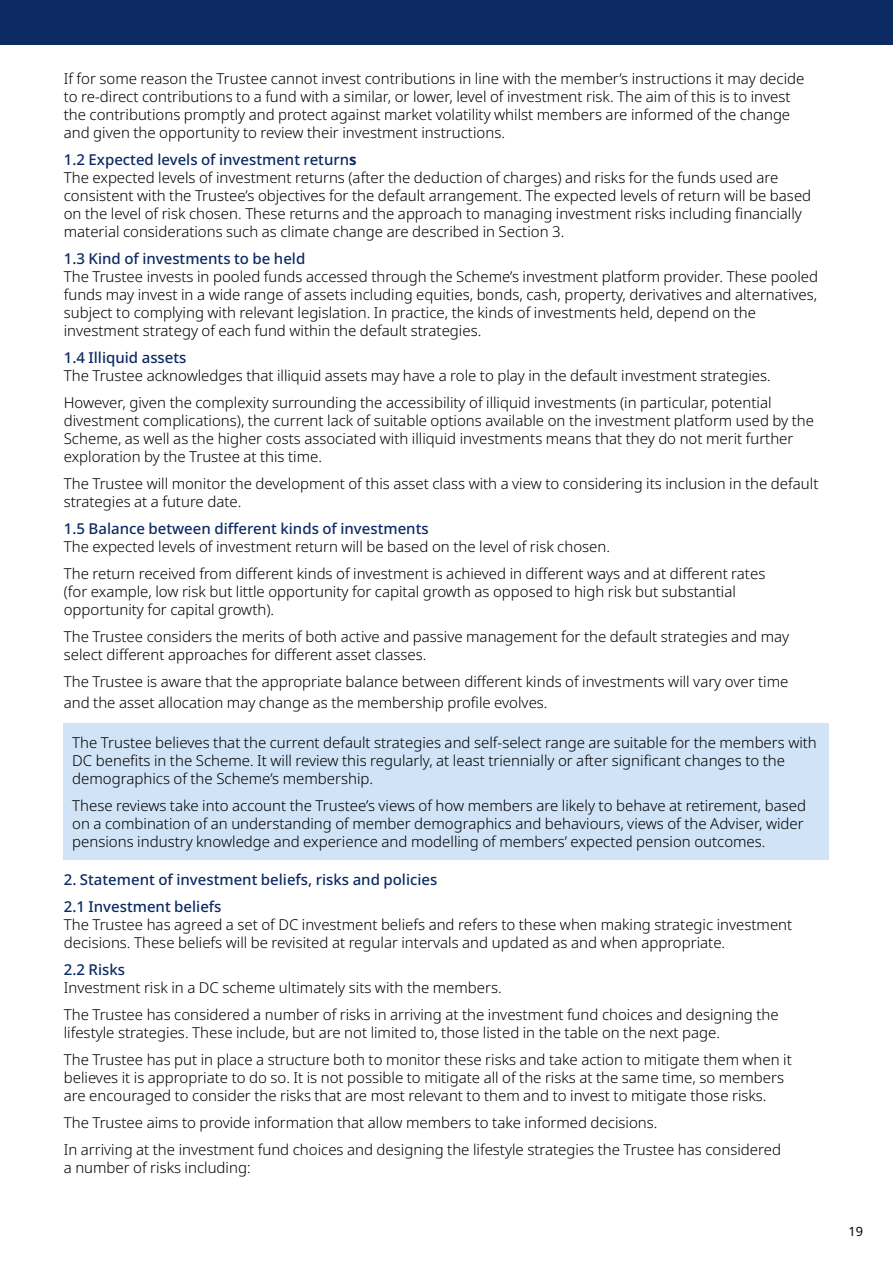
<style>
.page{position:relative;width:893px;height:1263px;background:#fff}
.page>*{position:absolute;margin:0;border:0;box-sizing:border-box;transform-origin:0 0}
._10_12_Noto_Sans_Light{font:300 15px/18px "Noto Sans";color:#000}
._10_12_Noto_Sans_Medium{font:500 15px "Noto Sans";color:#0c2a64}
.t1{font:12.75px "Noto Sans";color:#000}
.s1{font-weight:700}
</style>
<div class="page">
<div style="left:64px;top:723px;width:765px;height:136px;background:#d1e3f6"></div>
<div style="left:0;top:0;width:893px;height:45px;background:#0c2a64"></div>
<p class="_10_12_Noto_Sans_Light" style="left:64px;top:70px;width:742px">If for some reason the Trustee cannot invest contributions in line with the member’s instructions it may decide to re-direct contributions to a fund with a similar, or lower, level of investment risk. The aim of this is to invest the contributions promptly and protect against market volatility whilst members are informed of the change and given the opportunity to review their investment instructions.</p>
<p class="_10_12_Noto_Sans_Medium" style="left:64px;top:149px;width:294px">1.2 Expected levels of investment return<span class="s1">s</span></p>
<p class="_10_12_Noto_Sans_Light" style="left:64px;top:169px;width:749px">The expected levels of investment returns (after the deduction of charges) and risks for the funds used are consistent with the Trustee’s objectives for the default arrangement. The expected levels of return will be based on the level of risk chosen. These returns and the approach to managing investment risks including financially material considerations such as climate change are described in Section 3.</p>
<p class="_10_12_Noto_Sans_Medium" style="left:64px;top:248px;width:243px">1.3 Kind of investments to be held</p>
<p class="_10_12_Noto_Sans_Light" style="left:64px;top:268px;width:756px">The Trustee invests in pooled funds accessed through the Scheme’s investment platform provider. These pooled funds may invest in a wide range of assets including equities, bonds, cash, property, derivatives and alternatives, subject to complying with relevant legislation. In practice, the kinds of investments held, depend on the investment strategy of each fund within the default strategies.</p>
<p class="_10_12_Noto_Sans_Medium" style="left:64px;top:347px;width:124px">1.4 Illiquid assets</p>
<p class="_10_12_Noto_Sans_Light" style="left:64px;top:367px;width:709px">The Trustee acknowledges that illiquid assets may have a role to play in the default investment strategies.</p>
<p class="_10_12_Noto_Sans_Light" style="left:64px;top:394px;width:752px">However, given the complexity surrounding the accessibility of illiquid investments (in particular, potential divestment complications), the current lack of suitable options available on the investment platform used by the Scheme, as well as the higher costs associated with illiquid investments means that they do not merit further exploration by the Trustee at this time.</p>
<p class="_10_12_Noto_Sans_Light" style="left:64px;top:475px;width:756px">The Trustee will monitor the development of this asset class with a view to considering its inclusion in the default strategies at a future date.</p>
<p class="_10_12_Noto_Sans_Medium" style="left:64px;top:518px;width:366px">1.5 Balance between different kinds of investments</p>
<p class="_10_12_Noto_Sans_Light" style="left:64px;top:538px;width:548px">The expected levels of investment return will be based on the level of risk chosen.</p>
<p class="_10_12_Noto_Sans_Light" style="left:64px;top:565px;width:703px">The return received from different kinds of investment is achieved in different ways and at different rates (for example, low risk but little opportunity for capital growth as opposed to high risk but substantial opportunity for capital growth).</p>
<p class="_10_12_Noto_Sans_Light" style="left:64px;top:628px;width:727px">The Trustee considers the merits of both active and passive management for the default strategies and may select different approaches for different asset classes.</p>
<p class="_10_12_Noto_Sans_Light" style="left:64px;top:672px;width:726px;line-height:21px">The Trustee is aware that the appropriate balance between different kinds of investments will vary over time and the asset allocation may change as the membership profile evolves.</p>
<p class="_10_12_Noto_Sans_Light" style="left:72px;top:734px;width:746px">The Trustee believes that the current default strategies and self-select range are suitable for the members with<br>DC benefits in the Scheme. It will review this regularly, at least triennially or after significant changes to the demographics of the Scheme’s membership.</p>
<p class="_10_12_Noto_Sans_Light" style="left:72px;top:797px;width:735px">These reviews take into account the Trustee’s views of how members are likely to behave at retirement, based on a combination of an understanding of member demographics and behaviours, views of the Adviser, wider pensions industry knowledge and experience and modelling of members’ expected pension outcomes.</p>
<p class="_10_12_Noto_Sans_Medium" style="left:64px;top:869px;width:375px">2. Statement of investment beliefs, risks and policies</p>
<p class="_10_12_Noto_Sans_Medium" style="left:64px;top:896px;width:159px">2.1 Investment beliefs</p>
<p class="_10_12_Noto_Sans_Light" style="left:64px;top:916px;width:730px">The Trustee has agreed a set of DC investment beliefs and refers to these when making strategic investment decisions. These beliefs will be revisited at regular intervals and updated as and when appropriate.</p>
<p class="_10_12_Noto_Sans_Medium" style="left:64px;top:959px;width:63px">2.2 Risks</p>
<p class="_10_12_Noto_Sans_Light" style="left:64px;top:979px;width:440px">Investment risk in a DC scheme ultimately sits with the members.</p>
<p class="_10_12_Noto_Sans_Light" style="left:64px;top:1006px;width:716px">The Trustee has considered a number of risks in arriving at the investment fund choices and designing the lifestyle strategies. These include, but are not limited to, those listed in the table on the next page.</p>
<p class="_10_12_Noto_Sans_Light" style="left:64px;top:1051px;width:730px">The Trustee has put in place a structure both to monitor these risks and take action to mitigate them when it believes it is appropriate to do so. It is not possible to mitigate all of the risks at the same time, so members are encouraged to consider the risks that are most relevant to them and to invest to mitigate those risks.</p>
<p class="_10_12_Noto_Sans_Light" style="left:64px;top:1114px;width:595px">The Trustee aims to provide information that allow members to take informed decisions.</p>
<p class="_10_12_Noto_Sans_Light" style="left:64px;top:1141px;width:719px">In arriving at the investment fund choices and designing the lifestyle strategies the Trustee has considered a number of risks including:</p>
<p class="t1" style="left:849px;top:1222px;width:16px">19</p>
</div>
